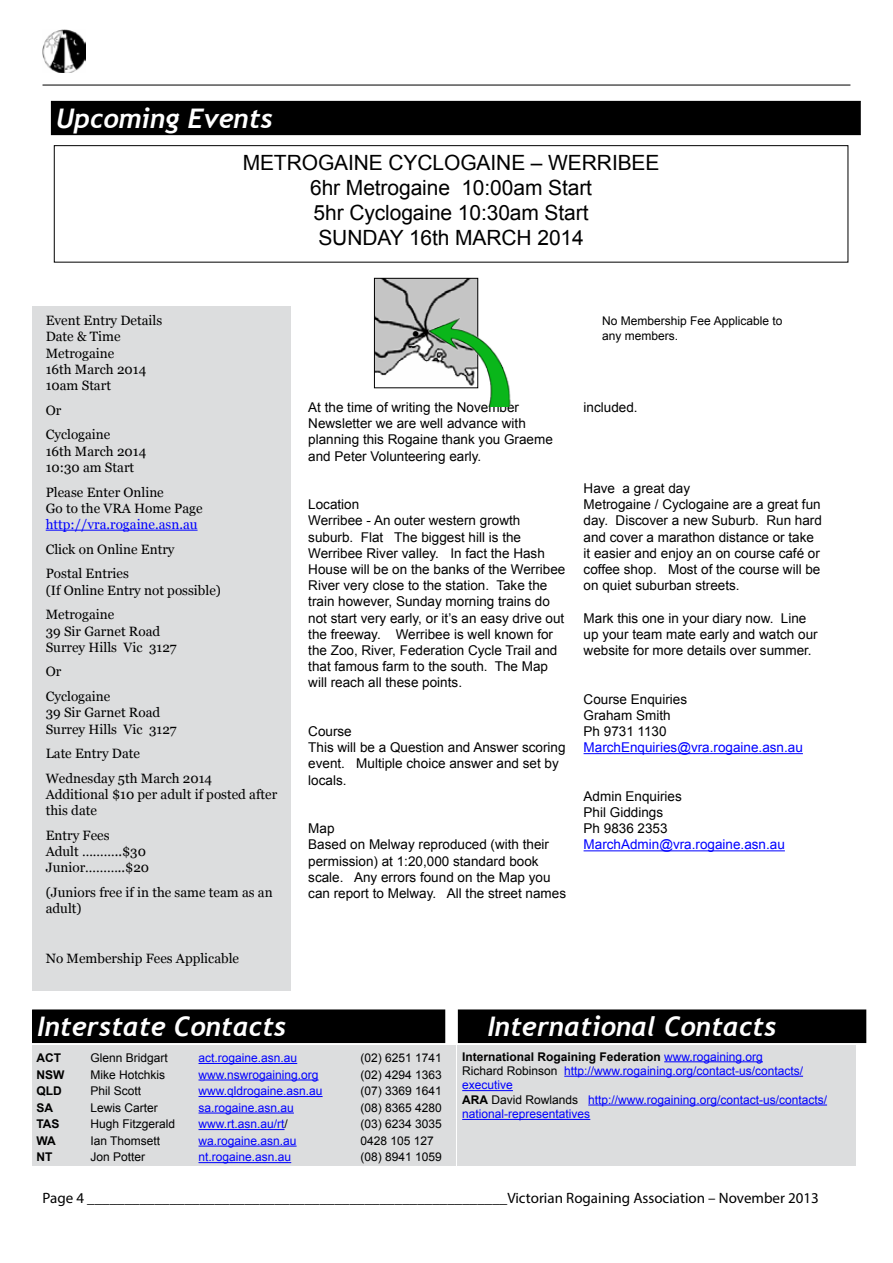
<style>
.page{position:relative;width:893px;height:1263px;background:#fff}
.page>*{position:absolute;margin:0;border:0;box-sizing:border-box;transform-origin:0 0}
.t1{font:italic 700 27px "Trebuchet";color:#fff}
.t2{font:22.5px "Arial";color:#000}
.t3{font:21px/25.2px "Arial";letter-spacing:-.005em;color:#000;text-align:center}
.t4{font:15px "Myriad Pro";color:#000}
.t5{font:13.5px/16.2px "Arial";color:#000}
.t6{font:13.5px/16.2px "Georgia";color:#000}
.t7{font:13.5px "Arial";color:#00f}
.t8{font:13.5px "Georgia";color:#00f}
.t9{font:12px/14.4px "Arial";color:#00f}
.t10{font:12px/14.4px "Arial";color:#000}
.t11{font:700 12px "Arial";color:#000}
.s1{color:#000}
.s2{font-weight:700;color:#000}
</style>
<div class="page">
<hr style="left:43px;top:85px;width:807px;height:1px;background:#000">
<img style="left:43px;top:30px;width:42px;height:42px">
<div style="left:51px;top:101px;width:809px;height:34px;background:#000"></div>
<div style="left:32px;top:1045px;width:424px;height:120px;background:#dcddde"></div>
<hr style="left:198px;top:1063px;width:99px;height:1px;background:#00f">
<hr style="left:198px;top:1079px;width:121px;height:1px;background:#00f">
<hr style="left:198px;top:1096px;width:125px;height:1px;background:#00f">
<hr style="left:198px;top:1112px;width:96px;height:1px;background:#00f">
<hr style="left:198px;top:1129px;width:87px;height:1px;background:#00f">
<hr style="left:198px;top:1146px;width:99px;height:1px;background:#00f">
<hr style="left:198px;top:1162px;width:93px;height:1px;background:#00f">
<div style="left:33px;top:1010px;width:412px;height:32px;background:#000"></div>
<div style="left:32px;top:1009px;width:413px;height:34px;border:1px solid #000"></div>
<div style="left:458px;top:1045px;width:398px;height:120px;background:#dcddde"></div>
<hr style="left:664px;top:1061px;width:99px;height:1px;background:#00f">
<hr style="left:564px;top:1076px;width:239px;height:1px;background:#00f">
<hr style="left:462px;top:1090px;width:51px;height:1px;background:#00f">
<hr style="left:588px;top:1104px;width:239px;height:1px;background:#00f">
<hr style="left:462px;top:1119px;width:128px;height:1px;background:#00f">
<div style="left:458px;top:1010px;width:408px;height:32px;background:#000"></div>
<div style="left:458px;top:1009px;width:408px;height:34px;border:1px solid #000"></div>
<div style="left:54px;top:145px;width:794px;height:117px;border:1px solid #000"></div>
<div style="left:33px;top:306px;width:258px;height:685px;background:#dcddde"></div>
<hr style="left:46px;top:530px;width:152px;height:1px;background:#00f">
<hr style="left:584px;top:753px;width:219px;height:1px;background:#00f">
<hr style="left:584px;top:850px;width:201px;height:1px;background:#00f">
<img style="left:376px;top:280px;width:100px;height:96px">
<div style="left:374px;top:278px;width:104px;height:110px;border:1px solid #000"></div>
<img style="left:424px;top:315px;width:87px;height:92px">
<h1 class="t1" style="left:56px;top:102px;width:218px">Upcoming Events</h1>
<h3 class="t3" style="left:243px;top:150px;width:418px">METROGAINE CYCLOGAINE – WERRIBEE<br>6hr Metrogaine 10:00am Start<br>5hr Cyclogaine 10:30am Start<br>SUNDAY 16th MARCH 2014</h3>
<p class="t6" style="left:46px;top:313px;width:118px">Event Entry Details<br>Date &amp; Time<br>Metrogaine<br>16th March 2014<br>10am Start</p>
<p class="t6" style="left:46px;top:398px;width:66px;line-height:24.8px">Or<br>Cyclogaine</p>
<p class="t6" style="left:46px;top:443px;width:102px">16th March 2014<br>10:30 am Start</p>
<p class="t6" style="left:46px;top:484px;width:158px">Please Enter Online<br>Go to the VRA Home Page</p>
<p class="t8" style="left:46px;top:516px;width:153px">http://vra.rogaine.asn.au</p>
<p class="t6" style="left:46px;top:537px;width:130px;line-height:24.8px">Click on Online Entry<br>Postal Entries</p>
<p class="t6" style="left:46px;top:578px;width:177px;line-height:24.8px">(If Online Entry not possible)<br>Metrogaine</p>
<p class="t6" style="left:46px;top:623px;width:133px">39 Sir Garnet Road<br>Surrey Hills Vic 3127</p>
<p class="t6" style="left:46px;top:660px;width:66px;line-height:24.8px">Or<br>Cyclogaine</p>
<p class="t6" style="left:46px;top:705px;width:133px">39 Sir Garnet Road<br>Surrey Hills Vic 3127</p>
<p class="t6" style="left:46px;top:741px;width:168px;line-height:24.8px">Late Entry Date<br>Wednesday 5th March 2014</p>
<p class="t6" style="left:46px;top:787px;width:233px">Additional $10 per adult if posted after this date</p>
<p class="t6" style="left:46px;top:827px;width:105px">Entry Fees<br>Adult ………..$30<br>Junior………..$20</p>
<p class="t6" style="left:46px;top:885px;width:229px">(Juniors free if in the same team as an adult)</p>
<p class="t6" style="left:46px;top:950px;width:195px">No Membership Fees Applicable</p>
<h1 class="t1" style="left:37px;top:1010px;width:251px">Interstate Contacts</h1>
<h2 class="t2" style="left:380px;top:319px;width:41px">• •</h2>
<p class="t10" style="left:602px;top:314px;width:182px">No Membership Fee Applicable to any members.</p>
<p class="t5" style="left:308px;top:399px;width:246px">At the time of writing the November Newsletter we are well advance with planning this Rogaine thank you Graeme and Peter Volunteering early.</p>
<p class="t5" style="left:308px;top:496px;width:259px">Location<br>Werribee - An outer western growth suburb. Flat The biggest hill is the Werribee River valley. In fact the Hash House will be on the banks of the Werribee River very close to the station. Take the train however, Sunday morning trains do not start very early, or it’s an easy drive out the freeway. Werribee is well known for the Zoo, River, Federation Cycle Trail and that famous farm to the south. The Map will reach all these points.</p>
<p class="t5" style="left:308px;top:723px;width:259px">Course<br>This will be a Question and Answer scoring event. Multiple choice answer and set by locals.</p>
<p class="t5" style="left:308px;top:820px;width:259px">Map<br>Based on Melway reproduced (with their permission) at 1:20,000 standard book scale. Any errors found on the Map you can report to Melway. All the street names</p>
<p class="t5" style="left:584px;top:399px;width:56px">included.</p>
<p class="t5" style="left:584px;top:480px;width:240px">Have a great day<br>Metrogaine / Cyclogaine are a great fun day. Discover a new Suburb. Run hard and cover a marathon distance or take it easier and enjoy an on course café or coffee shop. Most of the course will be on quiet suburban streets.</p>
<p class="t5" style="left:584px;top:610px;width:236px">Mark this one in your diary now. Line up your team mate early and watch our website for more details over summer.</p>
<p class="t5" style="left:584px;top:691px;width:105px">Course Enquiries<br>Graham Smith<br>Ph 9731 1130</p>
<p class="t7" style="left:584px;top:739px;width:221px">MarchEnquiries@vra.rogaine.asn.au</p>
<p class="t5" style="left:584px;top:788px;width:100px">Admin Enquiries<br>Phil Giddings<br>Ph 9836 2353</p>
<p class="t7" style="left:584px;top:836px;width:203px">MarchAdmin@vra.rogaine.asn.au</p>
<h1 class="t1" style="left:487px;top:1010px;width:291px">International Contacts</h1>
<p class="t11" style="left:36px;top:1050px;width:26px">ACT</p>
<p class="t10" style="left:90px;top:1051px;width:79px">Glenn Bridgart</p>
<p class="t9" style="left:198px;top:1051px;width:100px">act.rogaine.asn.au</p>
<p class="t10" style="left:360px;top:1051px;width:83px">(02) 6251 1741</p>
<p class="t11" style="left:36px;top:1066px;width:29px">NSW</p>
<p class="t10" style="left:90px;top:1067px;width:76px">Mike Hotchkis</p>
<p class="t9" style="left:198px;top:1067px;width:122px">www.nswrogaining.org</p>
<p class="t10" style="left:360px;top:1067px;width:83px">(02) 4294 1363</p>
<p class="t11" style="left:36px;top:1083px;width:27px">QLD</p>
<p class="t10" style="left:90px;top:1084px;width:52px">Phil Scott</p>
<p class="t9" style="left:198px;top:1084px;width:126px">www.qldrogaine.asn.au</p>
<p class="t10" style="left:360px;top:1084px;width:83px">(07) 3369 1641</p>
<p class="t11" style="left:36px;top:1099px;width:18px">SA</p>
<p class="t10" style="left:90px;top:1100px;width:69px">Lewis Carter</p>
<p class="t9" style="left:198px;top:1100px;width:97px">sa.rogaine.asn.au</p>
<p class="t10" style="left:360px;top:1100px;width:83px">(08) 8365 4280</p>
<p class="t11" style="left:36px;top:1116px;width:25px">TAS</p>
<p class="t10" style="left:90px;top:1117px;width:86px">Hugh Fitzgerald</p>
<p class="t9" style="left:198px;top:1117px;width:91px">www.rt.asn.au/rt<span class="s1">/</span></p>
<p class="t10" style="left:360px;top:1117px;width:83px">(03) 6234 3035</p>
<p class="t11" style="left:36px;top:1132px;width:21px">WA</p>
<p class="t10" style="left:90px;top:1133px;width:71px">Ian Thomsett</p>
<p class="t9" style="left:198px;top:1133px;width:100px">wa.rogaine.asn.au</p>
<p class="t10" style="left:360px;top:1133px;width:75px">0428 105 127</p>
<p class="t11" style="left:36px;top:1149px;width:17px">NT</p>
<p class="t10" style="left:90px;top:1150px;width:56px">Jon Potter</p>
<p class="t9" style="left:198px;top:1150px;width:94px">nt.rogaine.asn.au</p>
<p class="t10" style="left:360px;top:1150px;width:83px">(08) 8941 1059</p>
<p class="t9" style="left:462px;top:1049px;width:366px"><span class="s2">International Rogaining Federation</span> www.rogaining.org<br><span class="s1">Richard Robinson</span> http://www.rogaining.org/contact-us/contacts/ executive<br><span class="s2">ARA</span> <span class="s1">David Rowlands</span> http://www.rogaining.org/contact-us/contacts/ national-representatives</p>
<p class="t4" style="left:43px;top:1188px;width:778px">Page 4 ________________________________________________________Victorian Rogaining Association – November 2013</p>
</div>
